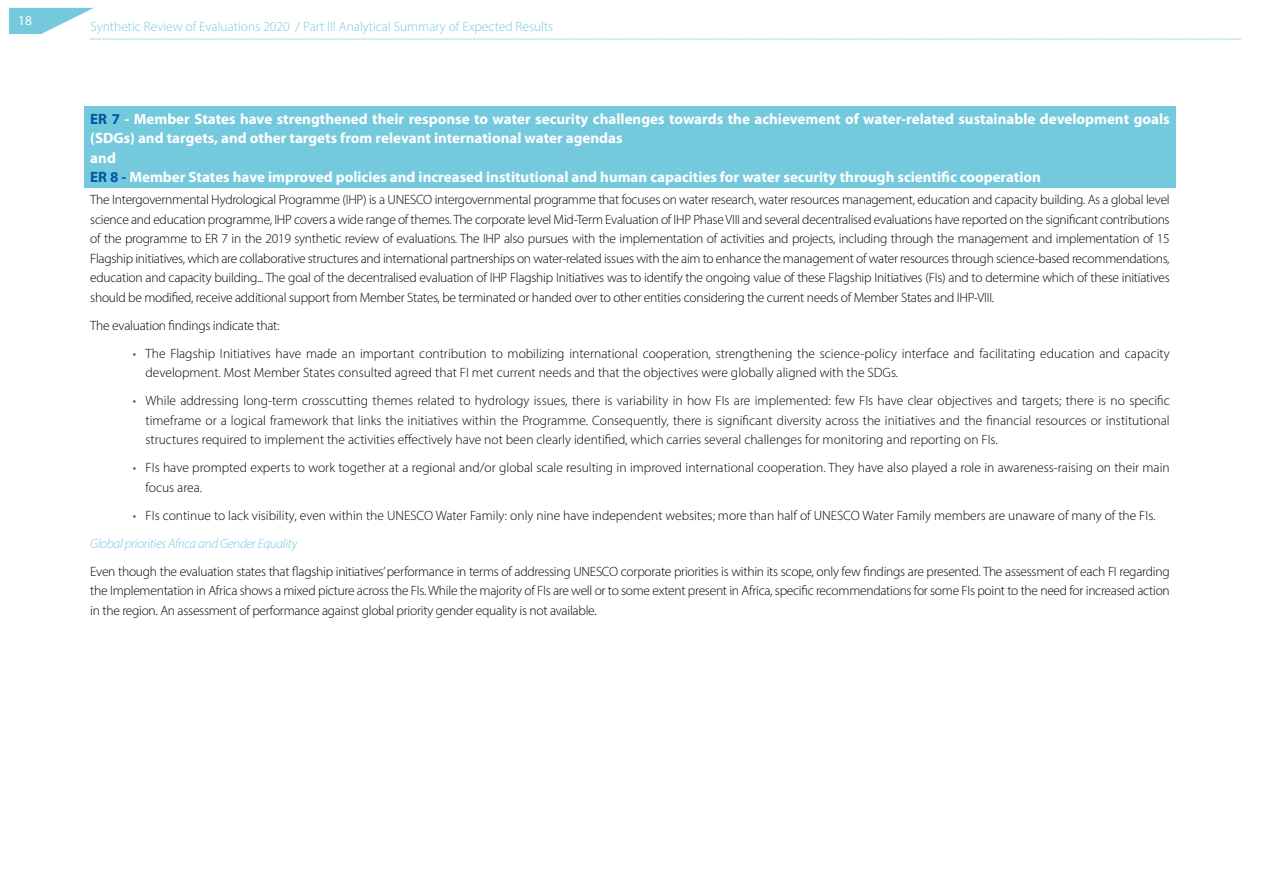
<style>
.page{position:relative;width:1263px;height:893px;background:#fff}
.page>*{position:absolute;margin:0;border:0;box-sizing:border-box;transform-origin:0 0}
.t1{font:700 15px/19.5px "Myriad Pro";color:#fff}
.t2{font:300 13.5px/19.5px "Myriad Pro";color:#000;text-align:justify}
.t3{font:300 13.5px "Myriad Pro";color:#75c9dc}
.t4{font:300 13.5px "Myriad Pro";letter-spacing:-.02em;color:#000}
.t5{font:13.5px "Myriad Pro";color:#fff}
.s1{color:#0057a5}
.s2{font-style:italic;color:#75c9dc}
</style>
<div class="page">
<svg style="left:9px;top:8px;width:1231px;height:32px"></svg>
<div style="left:84px;top:106px;width:1092px;height:82px;background:#75c9dc"></div>
<p class="t5" style="left:18px;top:12px;width:15px">18</p>
<p class="t3" style="left:91px;top:18px;width:464px">Synthetic Review of Evaluations 2020 / Part III Analytical Summary of Expected Results</p>
<p class="t1" style="left:90px;top:109px;width:1081px"><span class="s1">ER 7</span> - Member States have strengthened their response to water security challenges towards the achievement of water-related sustainable development goals (SDGs) and targets, and other targets from relevant international water agendas<br>and<br><span class="s1">ER 8 -</span> Member States have improved policies and increased institutional and human capacities for water security through scientific cooperation</p>
<p class="t2" style="left:90px;top:190px;width:1081px">The Intergovernmental Hydrological Programme (IHP) is a UNESCO intergovernmental programme that focuses on water research, water resources management, education and capacity building. As a global level science and education programme, IHP covers a wide range of themes. The corporate level Mid-Term Evaluation of IHP Phase VIII and several decentralised evaluations have reported on the significant contributions of the programme to ER 7 in the 2019 synthetic review of evaluations. The IHP also pursues with the implementation of activities and projects, including through the management and implementation of 15<br>Flagship initiatives, which are collaborative structures and international partnerships on water-related issues with the aim to enhance the management of water resources through science-based recommendations, education and capacity building... The goal of the decentralised evaluation of IHP Flagship Initiatives was to identify the ongoing value of these Flagship Initiatives (FIs) and to determine which of these initiatives should be modified, receive additional support from Member States, be terminated or handed over to other entities considering the current needs of Member States and IHP-VIII.</p>
<p class="t4" style="left:90px;top:317px;width:191px">The evaluation findings indicate that:</p>
<p class="t2" style="left:146px;top:343px;width:1026px;text-indent:-13px"><span class="s1">•</span> The Flagship Initiatives have made an important contribution to mobilizing international cooperation, strengthening the science-policy interface and facilitating education and capacity development. Most Member States consulted agreed that FI met current needs and that the objectives were globally aligned with the SDGs.</p>
<p class="t2" style="left:146px;top:391px;width:1026px;text-indent:-13px"><span class="s1">•</span> While addressing long-term crosscutting themes related to hydrology issues, there is variability in how FIs are implemented: few FIs have clear objectives and targets; there is no specific timeframe or a logical framework that links the initiatives within the Programme. Consequently, there is significant diversity across the initiatives and the financial resources or institutional structures required to implement the activities effectively have not been clearly identified, which carries several challenges for monitoring and reporting on FIs.</p>
<p class="t2" style="left:146px;top:458px;width:1026px;text-indent:-13px"><span class="s1">•</span> FIs have prompted experts to work together at a regional and/or global scale resulting in improved international cooperation. They have also played a role in awareness-raising on their main focus area.</p>
<p class="t2" style="left:90px;top:501px;width:1067px;line-height:28px;text-indent:43px"><span class="s1">•</span> FIs continue to lack visibility, even within the UNESCO Water Family: only nine have independent websites; more than half of UNESCO Water Family members are unaware of many of the FIs.<br><span class="s2">Global priorities Africa and Gender Equality</span></p>
<p class="t2" style="left:90px;top:561px;width:1081px">Even though the evaluation states that flagship initiatives’ performance in terms of addressing UNESCO corporate priorities is within its scope, only few findings are presented. The assessment of each FI regarding the Implementation in Africa shows a mixed picture across the FIs. While the majority of FIs are well or to some extent present in Africa, specific recommendations for some FIs point to the need for increased action in the region. An assessment of performance against global priority gender equality is not available.</p>
</div>
